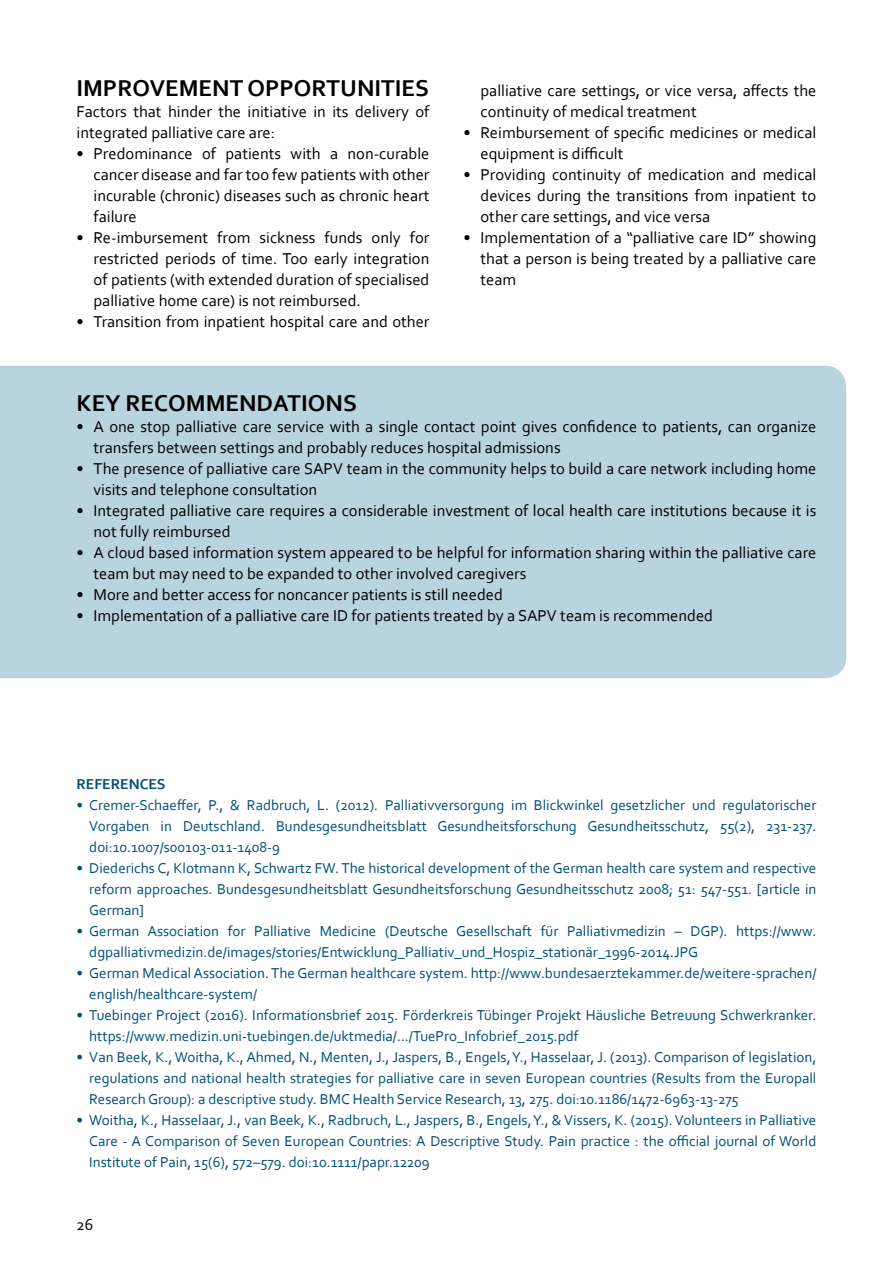
<style>
.page{position:relative;width:893px;height:1263px;background:#fff}
.page>*{position:absolute;margin:0;border:0;box-sizing:border-box;transform-origin:0 0}
.t1{font:700 24px "Corbel";color:#000}
.t2{font:16.5px/21px "Corbel";color:#000}
.t3{font:15px/21px "Corbel";color:#004e7a;text-align:justify}
.t4{font:700 15px "Corbel";color:#004e7a}
</style>
<div class="page">
<div style="left:0;top:366px;width:846px;height:312px;background:#bad4df"></div>
<h1 class="t1" style="left:77px;top:73px;width:354px">IMPROVEMENT OPPORTUNITIES</h1>
<p class="t2" style="left:77px;top:101px;width:354px">Factors that hinder the initiative in its delivery of integrated palliative care are:</p>
<p class="t2" style="left:94px;top:143px;width:337px;text-align:justify;text-indent:-17px">• Predominance of patients with a non-curable cancer disease and far too few patients with other incurable (chronic) diseases such as chronic heart failure</p>
<p class="t2" style="left:94px;top:227px;width:337px;text-align:justify;text-indent:-17px">• Re-imbursement from sickness funds only for restricted periods of time. Too early integration of patients (with extended duration of specialised palliative home care) is not reimbursed.</p>
<p class="t2" style="left:77px;top:311px;width:354px">• Transition from inpatient hospital care and other</p>
<p class="t2" style="left:480px;top:80px;width:337px">palliative care settings, or vice versa, affects the continuity of medical treatment</p>
<p class="t2" style="left:480px;top:122px;width:337px;text-indent:-17px">• Reimbursement of specific medicines or medical equipment is difficult</p>
<p class="t2" style="left:480px;top:164px;width:337px;text-align:justify;text-indent:-17px">• Providing continuity of medication and medical devices during the transitions from inpatient to other care settings, and vice versa</p>
<p class="t2" style="left:480px;top:227px;width:337px;text-align:justify;text-indent:-17px">• Implementation of a “palliative care ID” showing that a person is being treated by a palliative care team</p>
<h1 class="t1" style="left:77px;top:388px;width:282px">KEY RECOMMENDATIONS</h1>
<p class="t2" style="left:94px;top:416px;width:724px;text-indent:-17px">• A one stop palliative care service with a single contact point gives confidence to patients, can organize transfers between settings and probably reduces hospital admissions</p>
<p class="t2" style="left:94px;top:458px;width:724px;text-indent:-17px">• The presence of palliative care SAPV team in the community helps to build a care network including home visits and telephone consultation</p>
<p class="t2" style="left:94px;top:500px;width:724px;text-indent:-17px">• Integrated palliative care requires a considerable investment of local health care institutions because it is not fully reimbursed</p>
<p class="t2" style="left:94px;top:542px;width:724px;text-indent:-17px">• A cloud based information system appeared to be helpful for information sharing within the palliative care team but may need to be expanded to other involved caregivers</p>
<p class="t2" style="left:77px;top:584px;width:428px">• More and better access for noncancer patients is still needed</p>
<p class="t2" style="left:77px;top:605px;width:638px">• Implementation of a palliative care ID for patients treated by a SAPV team is recommended</p>
<p class="t4" style="left:77px;top:775px;width:91px">REFERENCES</p>
<p class="t3" style="left:89px;top:794px;width:729px;text-indent:-13px">• Cremer-Schaeffer, P., &amp; Radbruch, L. (2012). Palliativversorgung im Blickwinkel gesetzlicher und regulatorischer Vorgaben in Deutschland. Bundesgesundheitsblatt Gesundheitsforschung Gesundheitsschutz, 55(2), 231-237. doi:10.1007/s00103-011-1408-9</p>
<p class="t3" style="left:89px;top:857px;width:729px;text-indent:-13px">• Diederichs C, Klotmann K, Schwartz FW. The historical development of the German health care system and respective reform approaches. Bundesgesundheitsblatt Gesundheitsforschung Gesundheitsschutz 2008; 51: 547-551. [article in German]</p>
<p class="t3" style="left:89px;top:920px;width:729px;text-indent:-13px">• German Association for Palliative Medicine (Deutsche Gesellschaft für Palliativmedizin – DGP). https://www. dgpalliativmedizin.de/images/stories/Entwicklung_Palliativ_und_Hospiz_stationär_1996-2014.JPG</p>
<p class="t3" style="left:89px;top:962px;width:729px;text-indent:-13px">• German Medical Association. The German healthcare system. http://www.bundesaerztekammer.de/weitere-sprachen/ english/healthcare-system/</p>
<p class="t3" style="left:89px;top:1004px;width:729px;text-indent:-13px">• Tuebinger Project (2016). Informationsbrief 2015. Förderkreis Tübinger Projekt Häusliche Betreuung Schwerkranker. https://www.medizin.uni-tuebingen.de/uktmedia/.../TuePro_Infobrief_2015.pdf</p>
<p class="t3" style="left:89px;top:1046px;width:729px;text-indent:-13px">• Van Beek, K., Woitha, K., Ahmed, N., Menten, J., Jaspers, B., Engels, Y., Hasselaar, J. (2013). Comparison of legislation, regulations and national health strategies for palliative care in seven European countries (Results from the Europall Research Group): a descriptive study. BMC Health Service Research, 13, 275. doi:10.1186/1472-6963-13-275</p>
<p class="t3" style="left:89px;top:1109px;width:729px;text-indent:-13px">• Woitha, K., Hasselaar, J., van Beek, K., Radbruch, L., Jaspers, B., Engels, Y., &amp; Vissers, K. (2015). Volunteers in Palliative Care - A Comparison of Seven European Countries: A Descriptive Study. Pain practice : the official journal of World Institute of Pain, 15(6), 572–579. doi:10.1111/papr.12209</p>
<p class="t2" style="left:77px;top:1214px;width:19px">26</p>
</div>
